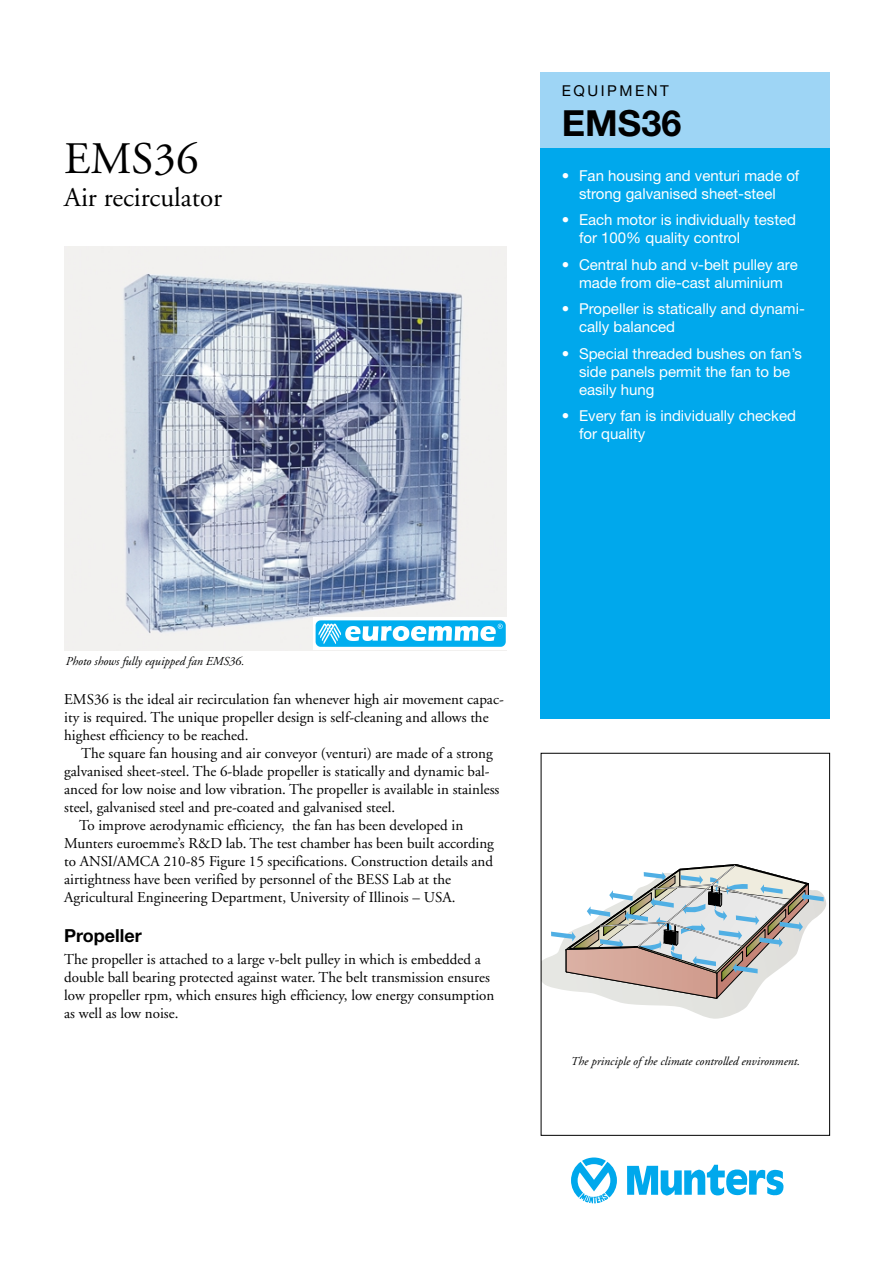
<style>
.page{position:relative;width:893px;height:1262px;background:#fff}
.page>*{position:absolute;margin:0;border:0;box-sizing:border-box;transform-origin:0 0}
.t1{font:45px "Adobe Garamond";color:#000}
.t2{font:700 36px "Helvetica Neue";color:#000}
.t3{font:27px "Adobe Garamond";color:#000}
.t4{font:700 18px "Helvetica Neue";color:#000}
.t5{font:15px/18px "Adobe Garamond";color:#000}
.t6{font:15px/18px "Helvetica Neue";color:#fff}
.t7{font:15px "Helvetica Neue";letter-spacing:.165em;color:#000}
.t8{font:italic 12.15px "Adobe Garamond";color:#000}
.t9{font:italic 12px "Adobe Garamond";color:#000}
</style>
<div class="page">
<div style="left:540px;top:72px;width:290px;height:85px;background:#9ed5f5"></div>
<div style="left:540px;top:149px;width:290px;height:570px;background:#00a8ec"></div>
<img style="left:64px;top:247px;width:442px;height:404px">
<svg style="left:627px;top:1164px;width:156px;height:32px"></svg>
<svg style="left:571px;top:1157px;width:46px;height:46px"></svg>
<svg style="left:542px;top:864px;width:285px;height:155px"></svg>
<div style="left:540px;top:753px;width:290px;height:382px;border:1px solid #000"></div>
<img style="left:314px;top:617px;width:192px;height:32px">
<h1 class="t1" style="left:64px;top:140px;width:136px">EMS36</h1>
<h3 class="t3" style="left:64px;top:186px;width:159px">Air recirculator</h3>
<p class="t7" style="left:562px;top:85px;width:108px">EQUIPMENT</p>
<h2 class="t2" style="left:562px;top:111px;width:121px">EMS36</h2>
<p class="t6" style="left:562px;top:168px;width:239px;text-align:center">• Fan housing and venturi made of strong galvanised sheet-steel</p>
<p class="t6" style="left:579px;top:212px;width:218px;text-indent:-17px">• Each motor is individually tested for 100% quality control</p>
<p class="t6" style="left:562px;top:257px;width:237px;text-align:center">• Central hub and v-belt pulley are made from die-cast aluminium</p>
<p class="t6" style="left:579px;top:301px;width:227px;text-indent:-17px">• Propeller is statically and dynami&shy;cally balanced</p>
<p class="t6" style="left:579px;top:346px;width:224px;text-indent:-17px">• Special threaded bushes on fan’s side panels permit the fan to be easily hung</p>
<p class="t6" style="left:579px;top:408px;width:218px;text-indent:-17px">• Every fan is individually checked for quality</p>
<p class="t8" style="left:66px;top:656px;width:180px">Photo shows fully equipped fan EMS36.</p>
<p class="t5" style="left:64px;top:691px;width:441px">EMS36 is the ideal air recirculation fan whenever high air movement capac&shy;ity is required. The unique propeller design is self-cleaning and allows the highest efficiency to be reached.</p>
<p class="t5" style="left:81px;top:745px;width:413px">The square fan housing and air conveyor (venturi) are made of a strong</p>
<p class="t5" style="left:64px;top:763px;width:427px">galvanised sheet-steel. The 6-blade propeller is statically and dynamic bal-</p>
<p class="t5" style="left:64px;top:781px;width:436px">anced for low noise and low vibration. The propeller is available in stainless</p>
<p class="t5" style="left:64px;top:799px;width:332px">steel, galvanised steel and pre-coated and galvanised steel.</p>
<p class="t5" style="left:79px;top:817px;width:385px">To improve aerodynamic efficiency, the fan has been developed in</p>
<p class="t5" style="left:64px;top:835px;width:431px">Munters euroemme’s R&amp;D lab. The test chamber has been built according</p>
<p class="t5" style="left:64px;top:853px;width:430px">to ANSI/AMCA 210-85 Figure 15 specifications. Construction details and</p>
<p class="t5" style="left:64px;top:871px;width:388px">airtightness have been verified by personnel of the BESS Lab at the</p>
<p class="t5" style="left:64px;top:889px;width:393px">Agricultural Engineering Department, University of Illinois – USA.</p>
<p class="t4" style="left:64px;top:929px;width:79px">Propeller</p>
<p class="t5" style="left:64px;top:951px;width:431px">The propeller is attached to a large v-belt pulley in which is embedded a double ball bearing protected against water. The belt transmission ensures low propeller rpm, which ensures high efficiency, low energy consumption as well as low noise.</p>
<p class="t9" style="left:571px;top:1056px;width:231px">The principle of the climate controlled environment.</p>
</div>
